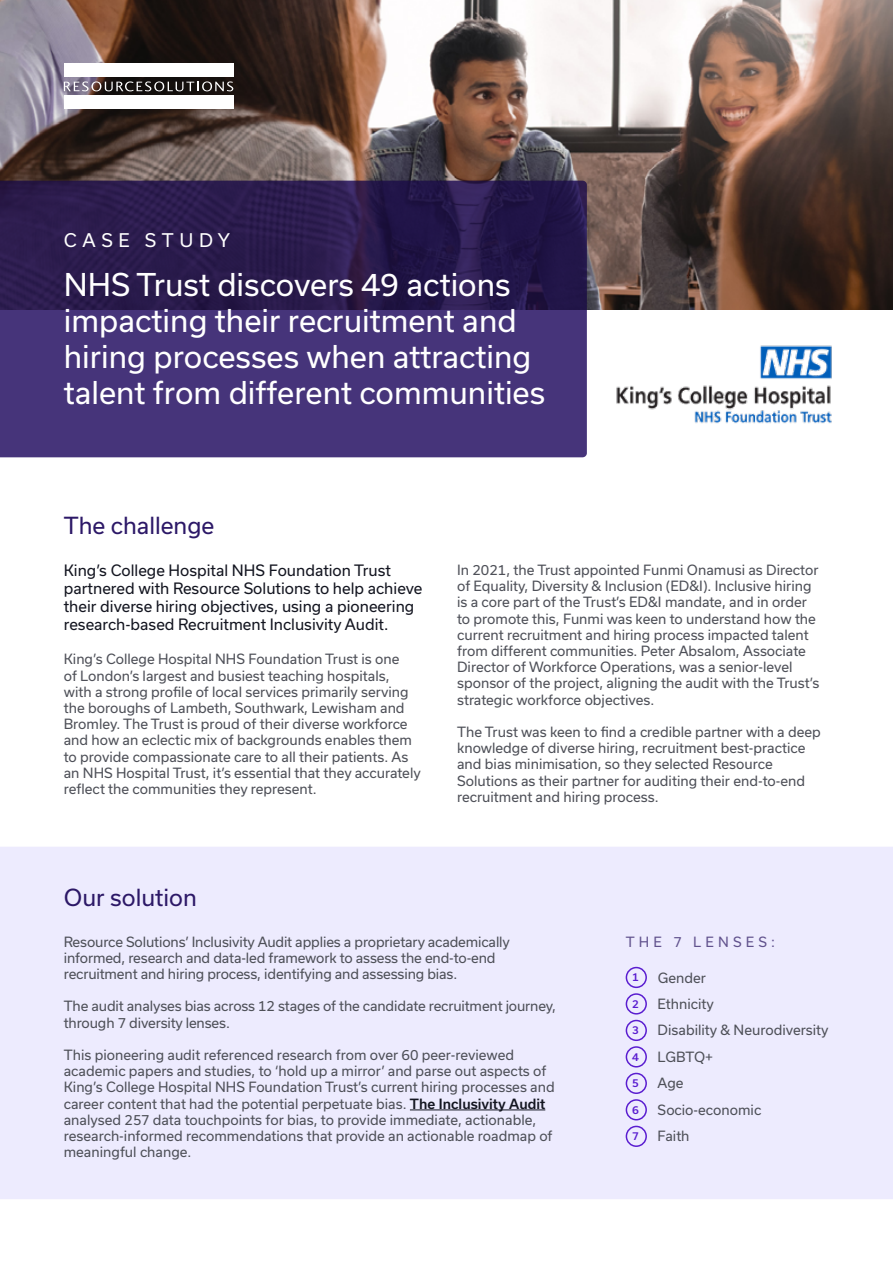
<style>
.page{position:relative;width:893px;height:1263px;background:#fff}
.page>*{position:absolute;margin:0;border:0;box-sizing:border-box;transform-origin:0 0}
.t1{font:30px/36px "Usual";color:#fff}
.t2{font:22.5px "Usual";color:#2c1867}
.t3{font:18px "Usual";letter-spacing:.315em;color:#fff}
.t4{font:15px/18px "Usual";color:#131520}
.t5{font:13.5px/16.2px "Usual";color:#4e5058}
.t6{font:13.5px "Usual";letter-spacing:.315em;color:#61528d}
.t7{font:500 10.5px "Usual";color:#5a1dd0}
.s1{font-weight:500;color:#131520}
</style>
<div class="page">
<div style="left:0;top:847px;width:893px;height:352px;background:#edebfe"></div>
<img style="left:0;top:0;width:893px;height:310px">
<svg style="left:0;top:181px;width:587px;height:276px;background:#382764"></svg>
<div style="left:64px;top:64px;width:170px;height:13px;background:#fff"></div>
<div style="left:64px;top:96px;width:170px;height:13px;background:#fff"></div>
<svg style="left:64px;top:81px;width:169px;height:10px;background:#5f595b"></svg>
<hr style="left:410px;top:1109px;width:135px;height:1px;background:#131520">
<div style="left:626px;top:967px;width:21px;height:21px;border:2px solid #5a1dd0;border-radius:50%"></div>
<div style="left:626px;top:993px;width:21px;height:21px;border:2px solid #5a1dd0;border-radius:50%"></div>
<div style="left:626px;top:1020px;width:21px;height:21px;border:2px solid #5a1dd0;border-radius:50%"></div>
<div style="left:626px;top:1046px;width:21px;height:21px;border:2px solid #5a1dd0;border-radius:50%"></div>
<div style="left:626px;top:1073px;width:21px;height:21px;border:2px solid #5a1dd0;border-radius:50%"></div>
<div style="left:626px;top:1099px;width:21px;height:21px;border:2px solid #5a1dd0;border-radius:50%"></div>
<div style="left:626px;top:1126px;width:21px;height:21px;border:2px solid #5a1dd0;border-radius:50%"></div>
<img style="left:616px;top:345px;width:216px;height:78px">
<h3 class="t3" style="left:64px;top:230px;width:168px">CASE STUDY</h3>
<h1 class="t1" style="left:64px;top:267px;width:483px">NHS Trust discovers 49 actions impacting their recruitment and hiring processes when attracting talent from different communities</h1>
<h2 class="t2" style="left:64px;top:513px;width:152px">The challenge</h2>
<p class="t4" style="left:64px;top:561px;width:360px">King’s College Hospital NHS Foundation Trust partnered with Resource Solutions to help achieve their diverse hiring objectives, using a pioneering research-based Recruitment Inclusivity Audit.</p>
<p class="t5" style="left:64px;top:651px;width:359px">King’s College Hospital NHS Foundation Trust is one<br>of London’s largest and busiest teaching hospitals, with a strong profile of local services primarily serving the boroughs of Lambeth, Southwark, Lewisham and Bromley. The Trust is proud of their diverse workforce and how an eclectic mix of backgrounds enables them to provide compassionate care to all their patients. As an NHS Hospital Trust, it’s essential that they accurately reflect the communities they represent.</p>
<h2 class="t2" style="left:64px;top:884px;width:135px">Our solution</h2>
<p class="t5" style="left:457px;top:562px;width:364px">In 2021, the Trust appointed Funmi Onamusi as Director of Equality, Diversity &amp; Inclusion (ED&amp;I). Inclusive hiring is a core part of the Trust’s ED&amp;I mandate, and in order to promote this, Funmi was keen to understand how the current recruitment and hiring process impacted talent from different communities. Peter Absalom, Associate Director of Workforce Operations, was a senior-level sponsor of the project, aligning the audit with the Trust’s strategic workforce objectives.</p>
<p class="t5" style="left:457px;top:724px;width:365px">The Trust was keen to find a credible partner with a deep knowledge of diverse hiring, recruitment best-practice and bias minimisation, so they selected Resource Solutions as their partner for auditing their end-to-end recruitment and hiring process.</p>
<p class="t5" style="left:64px;top:933px;width:448px">Resource Solutions’ Inclusivity Audit applies a proprietary academically informed, research and data-led framework to assess the end-to-end recruitment and hiring process, identifying and assessing bias.</p>
<p class="t5" style="left:64px;top:998px;width:494px">The audit analyses bias across 12 stages of the candidate recruitment journey, through 7 diversity lenses.</p>
<p class="t5" style="left:64px;top:1047px;width:492px">This pioneering audit referenced research from over 60 peer-reviewed academic papers and studies, to ‘hold up a mirror’ and parse out aspects of King’s College Hospital NHS Foundation Trust’s current hiring processes and career content that had the potential perpetuate bias. <span class="s1">The Inclusivity Audit </span>analysed 257 data touchpoints for bias, to provide immediate, actionable, research-informed recommendations that provide an actionable roadmap of meaningful change.</p>
<p class="t6" style="left:626px;top:934px;width:151px">THE 7 LENSES:</p>
<p class="t7" style="left:632px;top:971px;width:8px">1</p>
<p class="t5" style="left:658px;top:969px;width:50px">Gender</p>
<p class="t7" style="left:632px;top:998px;width:8px">2</p>
<p class="t5" style="left:658px;top:996px;width:58px">Ethnicity</p>
<p class="t7" style="left:632px;top:1024px;width:8px">3</p>
<p class="t5" style="left:658px;top:1022px;width:172px">Disability &amp; Neurodiversity</p>
<p class="t7" style="left:632px;top:1051px;width:8px">4</p>
<p class="t5" style="left:658px;top:1049px;width:57px">LGBTQ+</p>
<p class="t7" style="left:632px;top:1077px;width:8px">5</p>
<p class="t5" style="left:658px;top:1075px;width:27px">Age</p>
<p class="t7" style="left:632px;top:1104px;width:8px">6</p>
<p class="t5" style="left:658px;top:1102px;width:105px">Socio-economic</p>
<p class="t7" style="left:632px;top:1130px;width:8px">7</p>
<p class="t5" style="left:658px;top:1128px;width:33px">Faith</p>
</div>
